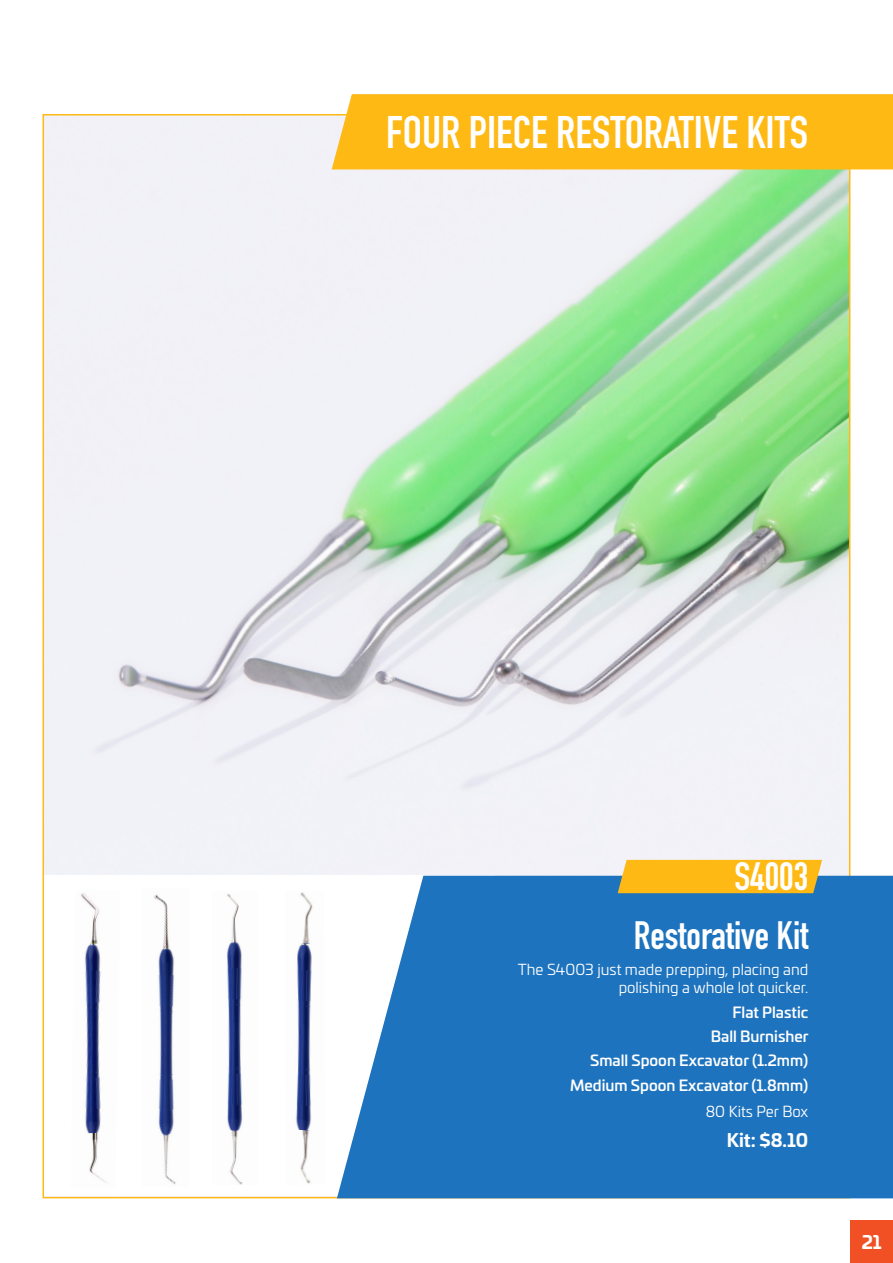
<style>
.page{position:relative;width:893px;height:1263px;background:#fff}
.page>*{position:absolute;margin:0;border:0;box-sizing:border-box;transform-origin:0 0}
.t1{font:700 45px "DIN Condensed";color:#fff}
.t2{font:700 39px "DIN Condensed";color:#fff}
.t3{font:700 18px "Univia Pro";color:#fff}
.t4{font:500 15px "Univia Pro";color:#fff}
.t5{font:15px/18px "Univia Pro";color:#fff;text-align:right}
</style>
<div class="page">
<img style="left:46px;top:117px;width:801px;height:759px">
<div style="left:45px;top:875px;width:450px;height:321px;background:#fff"></div>
<svg style="left:337px;top:876px;width:556px;height:322px;background:#2f7ec3"></svg>
<div style="left:618px;top:860px;width:204px;height:33px;background:#ffb914"></div>
<div style="left:850px;top:1220px;width:43px;height:43px;background:#f05023"></div>
<div style="left:332px;top:94px;width:561px;height:75px;background:#ffb914"></div>
<img style="left:81px;top:893px;width:25px;height:290px">
<img style="left:81px;top:943px;width:25px;height:190px">
<img style="left:154px;top:894px;width:22px;height:291px">
<img style="left:227px;top:894px;width:16px;height:290px">
<img style="left:300px;top:892px;width:13px;height:292px">
<img style="left:296px;top:943px;width:17px;height:187px">
<p class="t1" style="left:386px;top:102px;width:423px">FOUR PIECE RESTORATIVE KITS</p>
<p class="t2" style="left:734px;top:850px;width:75px">S4003</p>
<p class="t2" style="left:634px;top:909px;width:176px">Restorative Kit</p>
<p class="t5" style="left:518px;top:960px;width:292px">The S4003 just made prepping, placing and polishing a whole lot quicker.</p>
<p class="t4" style="left:733px;top:1000px;width:77px">Flat Plastic</p>
<p class="t4" style="left:711px;top:1025px;width:99px">Ball Burnisher</p>
<p class="t4" style="left:590px;top:1049px;width:220px">Small Spoon Excavator (1.2mm)</p>
<p class="t4" style="left:570px;top:1073px;width:240px">Medium Spoon Excavator (1.8mm)</p>
<p class="t5" style="left:706px;top:1102px;width:104px">80 Kits Per Box</p>
<p class="t3" style="left:727px;top:1126px;width:83px">Kit: $8.10</p>
<p class="t3" style="left:862px;top:1228px;width:21px">21</p>
</div>
